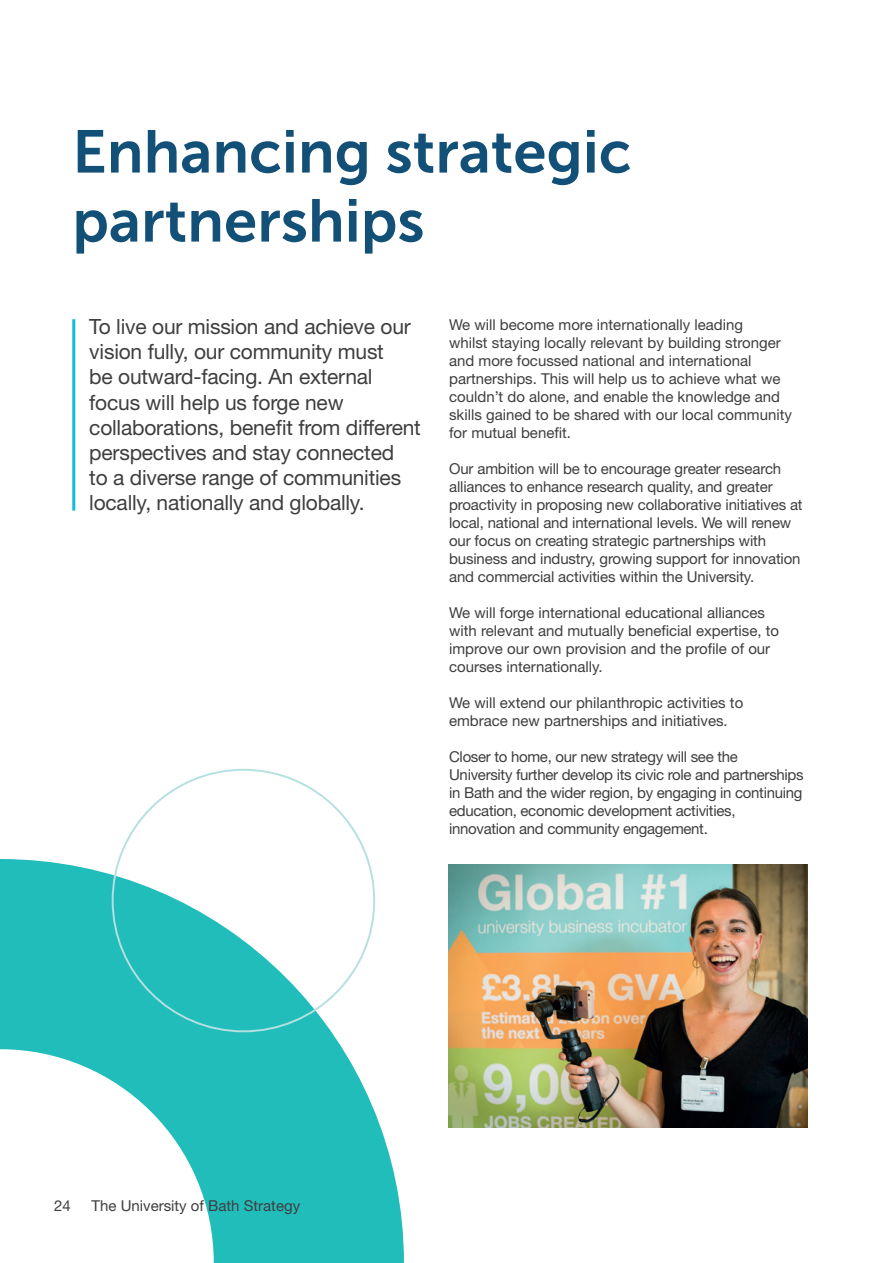
<style>
.page{position:relative;width:893px;height:1263px;background:#fff}
.page>*{position:absolute;margin:0;border:0;box-sizing:border-box;transform-origin:0 0}
.t1{font:60px/69px "Museo Sans 700";color:#135077}
.t2{font:21px/25.2px "Helvetica Neue LT Std";letter-spacing:-.01em;color:#3e3e3f}
.t3{font:15px/18px "Helvetica Neue LT Std";letter-spacing:-.01em;color:#3e3e3f}
</style>
<div class="page">
<hr style="left:72px;top:319px;width:3px;height:192px;background:#11b9de">
<svg style="left:0;top:859px;width:404px;height:404px;fill:#21bdbb"></svg>
<img style="left:449px;top:864px;width:359px;height:264px">
<h1 class="t1" style="left:72px;top:117px;width:561px">Enhancing strategic partnerships</h1>
<p class="t2" style="left:89px;top:314px;width:333px">To live our mission and achieve our vision fully, our community must<br>be outward-facing. An external focus will help us forge new collaborations, benefit from different perspectives and stay connected<br>to a diverse range of communities locally, nationally and globally.</p>
<p class="t3" style="left:449px;top:315px;width:344px">We will become more internationally leading<br>whilst staying locally relevant by building stronger and more focussed national and international partnerships. This will help us to achieve what we couldn’t do alone, and enable the knowledge and skills gained to be shared with our local community for mutual benefit.</p>
<p class="t3" style="left:449px;top:459px;width:355px">Our ambition will be to encourage greater research alliances to enhance research quality, and greater proactivity in proposing new collaborative initiatives at local, national and international levels. We will renew our focus on creating strategic partnerships with business and industry, growing support for innovation and commercial activities within the University.</p>
<p class="t3" style="left:449px;top:603px;width:332px">We will forge international educational alliances with relevant and mutually beneficial expertise, to improve our own provision and the profile of our courses internationally.</p>
<p class="t3" style="left:449px;top:693px;width:296px">We will extend our philanthropic activities to embrace new partnerships and initiatives.</p>
<p class="t3" style="left:449px;top:747px;width:356px">Closer to home, our new strategy will see the University further develop its civic role and partnerships in Bath and the wider region, by engaging in continuing education, economic development activities, innovation and community engagement.</p>
<p class="t3" style="left:54px;top:1196px;width:18px">24</p>
<p class="t3" style="left:92px;top:1196px;width:210px">The University of Bath Strategy</p>
</div>
